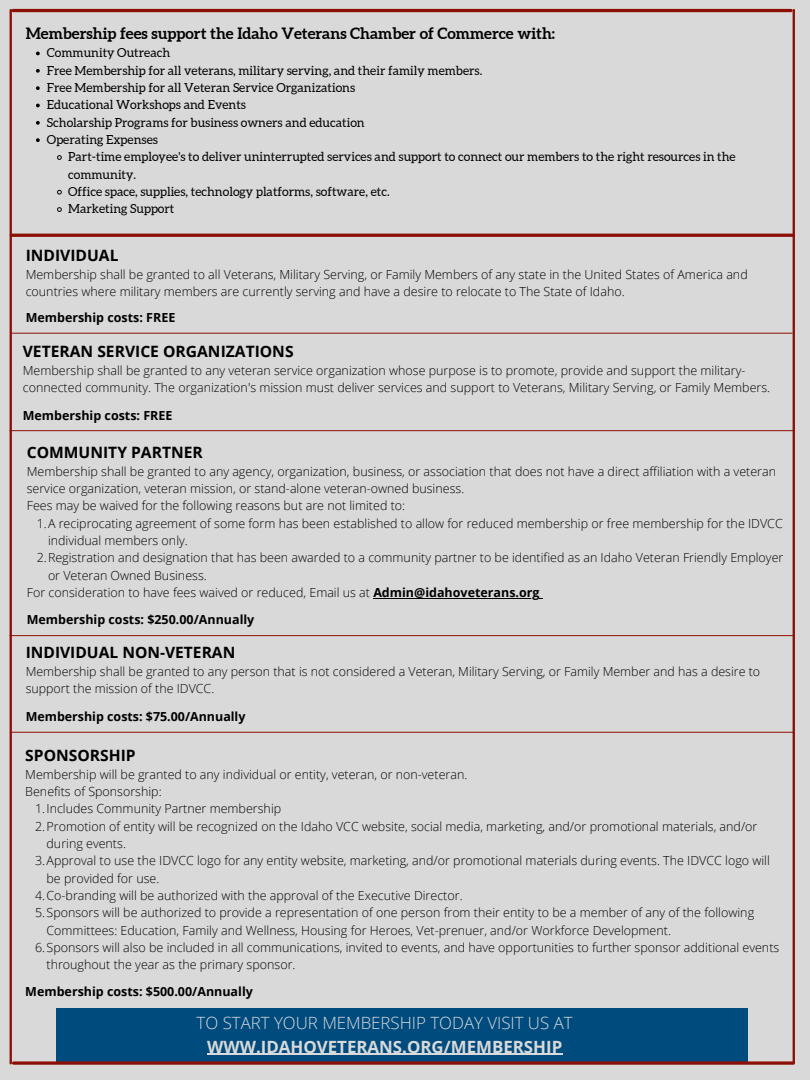
<style>
.page{position:relative;width:810px;height:1080px;background:#d9d9d9}
.page>*{position:absolute;margin:0;border:0;box-sizing:border-box;transform-origin:0 0}
.t1{font:300 16.88px/23.4px "Open Sans";color:#d9d9d9;text-align:center}
.t2{font:700 15.62px "Open Sans";color:#000}
.t3{font:700 15.62px "Aleo";color:#000}
.t4{font:700 15.56px "Open Sans";color:#000}
.t5{font:300 12.5px/17.4px "Open Sans";color:#000}
.t6{font:12.5px/17.4px "Aleo";color:#000}
.t7{font:700 12.5px "Open Sans";color:#000}
.t8{font:300 12.44px/17.3px "Open Sans";color:#000}
.t9{font:700 12.44px "Open Sans";color:#000}
.s1{font-weight:700}
</style>
<div class="page">
<hr style="left:793px;top:10px;width:2px;height:1053px;background:#8c0f06">
<svg style="left:36px;top:52px;width:4px;height:3px"></svg>
<svg style="left:36px;top:69px;width:4px;height:4px"></svg>
<svg style="left:36px;top:86px;width:4px;height:4px"></svg>
<svg style="left:36px;top:104px;width:4px;height:3px"></svg>
<svg style="left:36px;top:121px;width:4px;height:4px"></svg>
<svg style="left:36px;top:138px;width:4px;height:4px"></svg>
<svg style="left:57px;top:155px;width:5px;height:5px"></svg>
<svg style="left:57px;top:190px;width:5px;height:5px"></svg>
<svg style="left:57px;top:207px;width:5px;height:5px"></svg>
<hr style="left:10px;top:430px;width:784px;height:1px;background:#8c0f06">
<hr style="left:12px;top:333px;width:780px;height:1px;background:#8c0f06">
<hr style="left:11px;top:234px;width:782px;height:3px;background:#8c0f06">
<hr style="left:10px;top:635px;width:784px;height:1px;background:#8c0f06">
<hr style="left:11px;top:732px;width:782px;height:1px;background:#8c0f06">
<hr style="left:10px;top:10px;width:2px;height:1053px;background:#8c0f06">
<div style="left:56px;top:1008px;width:692px;height:54px;background:#004b7e"></div>
<hr style="left:13px;top:9px;width:778px;height:3px;background:#8c0f06">
<svg style="left:14px;top:1061px;width:779px;height:4px;background:#842522"></svg>
<hr style="left:373px;top:598px;width:167px;height:1px;background:#000">
<hr style="left:207px;top:1054px;width:356px;height:1px;background:#d9d9d9">
<p class="t3" style="left:26px;top:24px;width:531px">Membership fees support the Idaho Veterans Chamber of Commerce with:</p>
<p class="t6" style="left:47px;top:44px;width:125px">Community Outreach</p>
<p class="t6" style="left:47px;top:61px;width:437px">Free Membership for all veterans, military serving, and their family members.</p>
<p class="t6" style="left:47px;top:79px;width:310px">Free Membership for all Veteran Service Organizations</p>
<p class="t6" style="left:47px;top:96px;width:201px">Educational Workshops and Events</p>
<p class="t6" style="left:47px;top:113px;width:319px">Scholarship Programs for business owners and education</p>
<p class="t6" style="left:47px;top:131px;width:113px">Operating Expenses</p>
<p class="t6" style="left:68px;top:148px;width:669px">Part-time employee's to deliver uninterrupted services and support to connect our members to the right resources in the community.</p>
<p class="t6" style="left:68px;top:183px;width:323px">Office space, supplies, technology platforms, software, etc.</p>
<p class="t6" style="left:68px;top:200px;width:108px">Marketing Support</p>
<p class="t2" style="left:26px;top:244px;width:94px">INDIVIDUAL</p>
<p class="t5" style="left:26px;top:265px;width:724px">Membership shall be granted to all Veterans, Military Serving, or Family Members of any state in the United States of America and countries where military members are currently serving and have a desire to relocate to The State of Idaho.</p>
<p class="t7" style="left:26px;top:309px;width:151px">Membership costs: FREE</p>
<p class="t2" style="left:23px;top:340px;width:272px">VETERAN SERVICE ORGANIZATIONS</p>
<p class="t5" style="left:23px;top:361px;width:749px">Membership shall be granted to any veteran service organization whose purpose is to promote, provide and support the military&shy;connected community. The organization's mission must deliver services and support to Veterans, Military Serving, or Family Members.</p>
<p class="t7" style="left:23px;top:406px;width:151px">Membership costs: FREE</p>
<p class="t2" style="left:27px;top:441px;width:178px">COMMUNITY PARTNER</p>
<p class="t5" style="left:27px;top:462px;width:751px">Membership shall be granted to any agency, organization, business, or association that does not have a direct affiliation with a veteran service organization, veteran mission, or stand-alone veteran-owned business.</p>
<p class="t5" style="left:27px;top:497px;width:380px">Fees may be waived for the following reasons but are not limited to:</p>
<p class="t5" style="left:48px;top:514px;width:736px;text-indent:-11px">1.A reciprocating agreement of some form has been established to allow for reduced membership or free membership for the IDVCC individual members only.</p>
<p class="t5" style="left:48px;top:549px;width:737px;text-indent:-11px">2.Registration and designation that has been awarded to a community partner to be identified as an Idaho Veteran Friendly Employer or Veteran Owned Business.</p>
<p class="t5" style="left:27px;top:583px;width:514px">For consideration to have fees waived or reduced, Email us at <span class="s1">Admin@idahoveterans.org</span></p>
<p class="t7" style="left:27px;top:610px;width:229px">Membership costs: $250.00/Annually</p>
<p class="t4" style="left:26px;top:642px;width:211px">INDIVIDUAL NON-VETERAN</p>
<p class="t8" style="left:26px;top:663px;width:736px">Membership shall be granted to any person that is not considered a Veteran, Military Serving, or Family Member and has a desire to support the mission of the IDVCC.</p>
<p class="t9" style="left:26px;top:708px;width:221px">Membership costs: $75.00/Annually</p>
<p class="t2" style="left:25px;top:744px;width:112px">SPONSORSHIP</p>
<p class="t5" style="left:25px;top:765px;width:444px">Membership will be granted to any individual or entity, veteran, or non-veteran.</p>
<p class="t5" style="left:25px;top:782px;width:138px">Benefits of Sponsorship:</p>
<p class="t5" style="left:35px;top:800px;width:248px">1.Includes Community Partner membership</p>
<p class="t5" style="left:47px;top:817px;width:712px;text-indent:-11px">2.Promotion of entity will be recognized on the Idaho VCC website, social media, marketing, and/or promotional materials, and/or during events.</p>
<p class="t5" style="left:47px;top:852px;width:725px;text-indent:-11px">3.Approval to use the IDVCC logo for any entity website, marketing, and/or promotional materials during events. The IDVCC logo will be provided for use.</p>
<p class="t5" style="left:35px;top:886px;width:429px">4.Co-branding will be authorized with the approval of the Executive Director.</p>
<p class="t5" style="left:47px;top:904px;width:709px;text-indent:-11px">5.Sponsors will be authorized to provide a representation of one person from their entity to be a member of any of the following<br>Committees: Education, Family and Wellness, Housing for Heroes, Vet-prenuer, and/or Workforce Development.</p>
<p class="t5" style="left:47px;top:938px;width:734px;text-indent:-11px">6.Sponsors will also be included in all communications, invited to events, and have opportunities to further sponsor additional events throughout the year as the primary sponsor.</p>
<p class="t7" style="left:25px;top:983px;width:229px">Membership costs: $500.00/Annually</p>
<p class="t1" style="left:197px;top:1011px;width:378px">TO START YOUR MEMBERSHIP TODAY VISIT US AT<br><span class="s1">WWW.IDAHOVETERANS.ORG/MEMBERSHIP</span></p>
</div>
